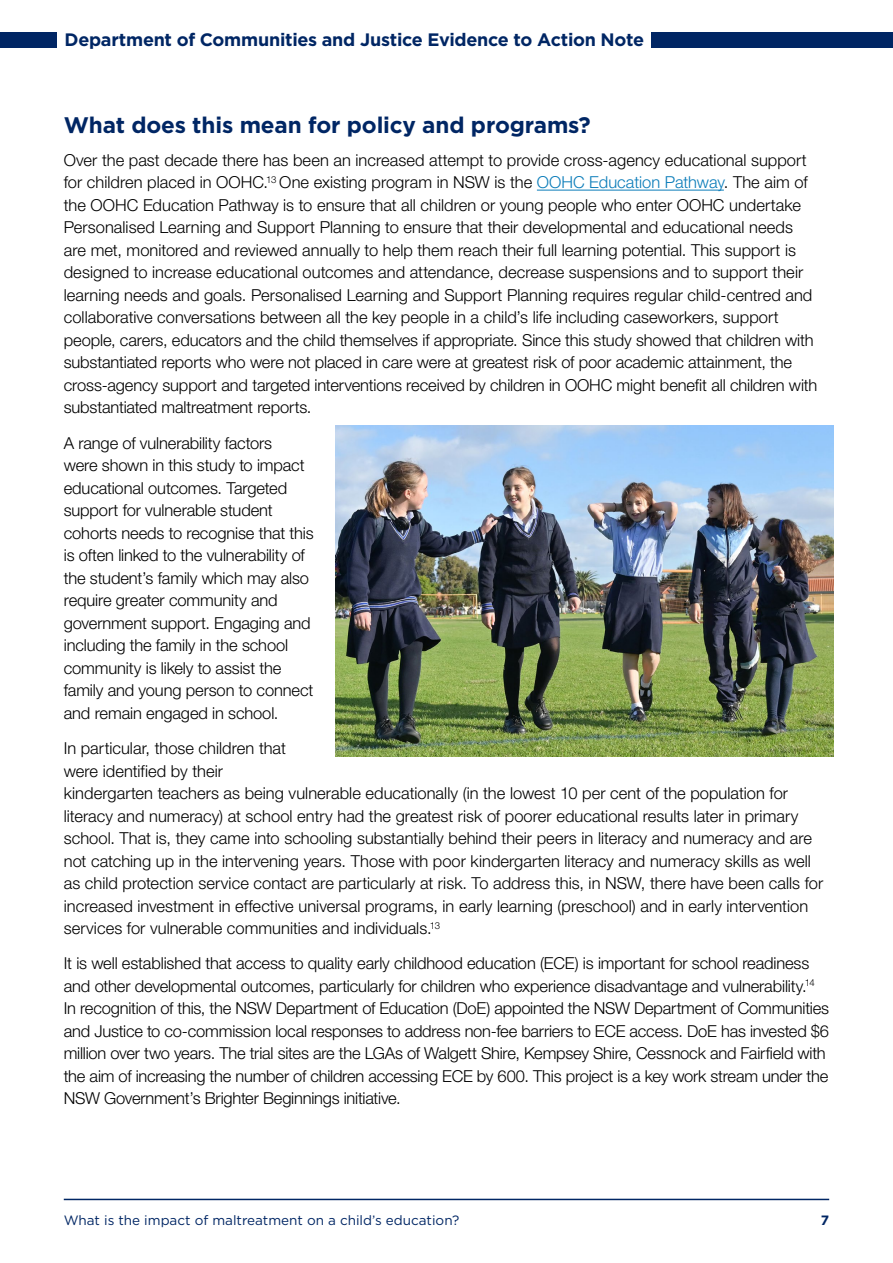
<style>
.page{position:relative;width:893px;height:1263px;background:#fff}
.page>*{position:absolute;margin:0;border:0;box-sizing:border-box;transform-origin:0 0}
.t1{font:700 22.5px "Gotham";letter-spacing:-.01em;color:#002664}
.t2{font:700 18px "Gotham";letter-spacing:-.015em;color:#002664}
.Body{font:300 16.5px/22.5px "Helvetica Neue LT Std";letter-spacing:-.005em;color:#000}
.t3{font:13.5px "Gotham";color:#002664}
.t4{font:700 13.5px "Gotham";color:#002664}
.s1{color:#0a7cb9}
</style>
<div class="page">
<hr style="left:64px;top:1199px;width:765px;height:1px;background:#002664">
<div style="left:0;top:33px;width:57px;height:15px;background:#002664"></div>
<div style="left:652px;top:33px;width:241px;height:15px;background:#002664"></div>
<hr style="left:537px;top:190px;width:187px;height:1px;background:#0a7cb9">
<img style="left:336px;top:425px;width:498px;height:331px">
<p class="t2" style="left:65px;top:28px;width:581px">Department of Communities and Justice Evidence to Action Note</p>
<h2 class="t1" style="left:64px;top:110px;width:528px">What does this mean for policy and programs?</h2>
<p class="Body" style="left:64px;top:148px;width:755px">Over the past decade there has been an increased attempt to provide cross-agency educational support for children placed in OOHC.<sup>13</sup> One existing program in NSW is the <span class="s1">OOHC Education Pathway</span>. The aim of the OOHC Education Pathway is to ensure that all children or young people who enter OOHC undertake Personalised Learning and Support Planning to ensure that their developmental and educational needs are met, monitored and reviewed annually to help them reach their full learning potential. This support is designed to increase educational outcomes and attendance, decrease suspensions and to support their learning needs and goals. Personalised Learning and Support Planning requires regular child-centred and collaborative conversations between all the key people in a child’s life including caseworkers, support people, carers, educators and the child themselves if appropriate. Since this study showed that children with substantiated reports who were not placed in care were at greatest risk of poor academic attainment, the cross-agency support and targeted interventions received by children in OOHC might benefit all children with substantiated maltreatment reports.</p>
<p class="Body" style="left:64px;top:431px;width:251px">A range of vulnerability factors<br>were shown in this study to impact educational outcomes. Targeted support for vulnerable student cohorts needs to recognise that this is often linked to the vulnerability of the student’s family which may also require greater community and government support. Engaging and including the family in the school community is likely to assist the family and young person to connect and remain engaged in school.</p>
<p class="Body" style="left:64px;top:736px;width:761px">In particular, those children that<br>were identified by their<br>kindergarten teachers as being vulnerable educationally (in the lowest 10 per cent of the population for literacy and numeracy) at school entry had the greatest risk of poorer educational results later in primary school. That is, they came into schooling substantially behind their peers in literacy and numeracy and are not catching up in the intervening years. Those with poor kindergarten literacy and numeracy skills as well as child protection service contact are particularly at risk. To address this, in NSW, there have been calls for increased investment in effective universal programs, in early learning (preschool) and in early intervention services for vulnerable communities and individuals.<sup>13</sup></p>
<p class="Body" style="left:64px;top:952px;width:767px">It is well established that access to quality early childhood education (ECE) is important for school readiness and other developmental outcomes, particularly for children who experience disadvantage and vulnerability.<sup>14<br></sup>In recognition of this, the NSW Department of Education (DoE) appointed the NSW Department of Communities and Justice to co-commission local responses to address non-fee barriers to ECE access. DoE has invested $6 million over two years. The trial sites are the LGAs of Walgett Shire, Kempsey Shire, Cessnock and Fairfield with the aim of increasing the number of children accessing ECE by 600. This project is a key work stream under the NSW Government’s Brighter Beginnings initiative.</p>
<p class="t3" style="left:64px;top:1212px;width:397px">What is the impact of maltreatment on a child’s education?</p>
<p class="t4" style="left:821px;top:1211px;width:10px">7</p>
</div>
